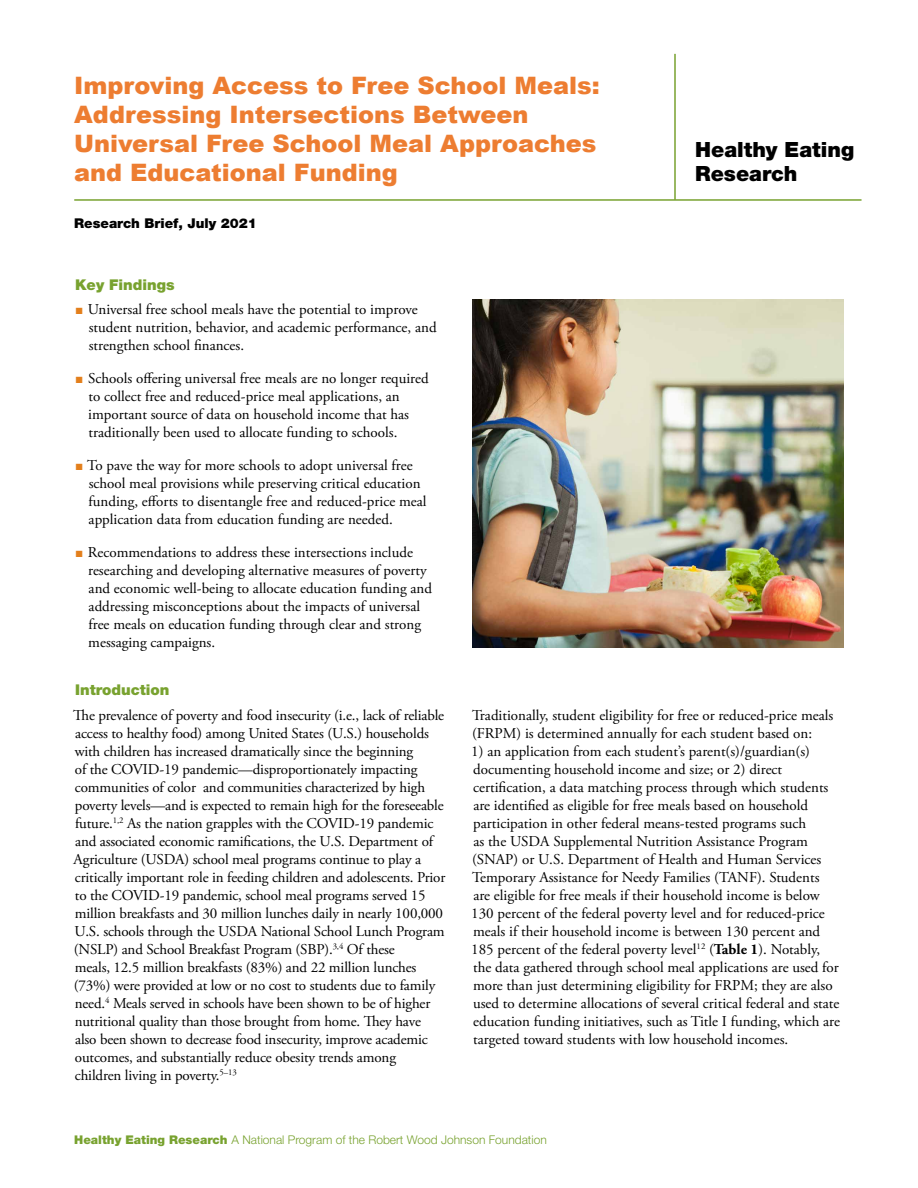
<style>
.page{position:relative;width:918px;height:1188px;background:#fff}
.page>*{position:absolute;margin:0;border:0;box-sizing:border-box;transform-origin:0 0}
.t1{font:900 24px/28.8px "Arial";color:#ed7d31}
.t2{font:900 21px/24px "Helvetica Neue LT Std";color:#000}
.t3{font:15px/18px "Adobe Garamond Pro";color:#000}
.t4{font:900 14.85px "Helvetica Neue LT Std";color:#78a22f}
.t5{font:900 13.5px "Helvetica Neue LT Std";color:#000}
.t6{font:300 12px "Helvetica Neue LT Std";color:#78a22f}
.s1{color:#e37f1c}
.s2{font-weight:700}
.s3{font-weight:900}
</style>
<div class="page">
<img style="left:472px;top:299px;width:372px;height:348px">
<hr style="left:674px;top:54px;width:2px;height:146px;background:#78a22f">
<hr style="left:74px;top:199px;width:788px;height:2px;background:#78a22f">
<h1 class="t1" style="left:74px;top:70px;width:527px">Improving Access to Free School Meals:<br>Addressing Intersections Between Universal Free School Meal Approaches and Educational Funding</h1>
<p class="t5" style="left:74px;top:215px;width:184px">Research Brief, July 2021</p>
<h2 class="t2" style="left:695px;top:137px;width:161px">Healthy Eating<br>Research</h2>
<p class="t4" style="left:75px;top:276px;width:101px">Key Findings</p>
<p class="t3" style="left:89px;top:301px;width:349px;text-indent:-13px"><span class="s1">■</span> Universal free school meals have the potential to improve student nutrition, behavior, and academic performance, and strengthen school finances.</p>
<p class="t3" style="left:88px;top:370px;width:342px;text-indent:-13px"><span class="s1">■</span> Schools offering universal free meals are no longer required to collect free and reduced-price meal applications, an important source of data on household income that has traditionally been used to allocate funding to schools.</p>
<p class="t3" style="left:89px;top:457px;width:340px;text-indent:-13px"><span class="s1">■</span> To pave the way for more schools to adopt universal free school meal provisions while preserving critical education funding, efforts to disentangle free and reduced-price meal application data from education funding are needed.</p>
<p class="t3" style="left:88px;top:544px;width:345px;text-indent:-12px"><span class="s1">■</span> Recommendations to address these intersections include researching and developing alternative measures of poverty and economic well-being to allocate education funding and addressing misconceptions about the impacts of universal free meals on education funding through clear and strong messaging campaigns.</p>
<p class="t4" style="left:75px;top:681px;width:96px">Introduction</p>
<p class="t3" style="left:73px;top:707px;width:374px">The prevalence of poverty and food insecurity (i.e., lack of reliable access to healthy food) among United States (U.S.) households with children has increased dramatically since the beginning<br>of the COVID-19 pandemic—disproportionately impacting communities of color and communities characterized by high poverty levels—and is expected to remain high for the foreseeable future.<sup>1,2</sup> As the nation grapples with the COVID-19 pandemic and associated economic ramifications, the U.S. Department of Agriculture (USDA) school meal programs continue to play a critically important role in feeding children and adolescents. Prior to the COVID-19 pandemic, school meal programs served 15 million breakfasts and 30 million lunches daily in nearly 100,000<br>U.S. schools through the USDA National School Lunch Program (NSLP) and School Breakfast Program (SBP).<sup>3,4</sup> Of these<br>meals, 12.5 million breakfasts (83%) and 22 million lunches (73%) were provided at low or no cost to students due to family need.<sup>4</sup> Meals served in schools have been shown to be of higher nutritional quality than those brought from home. They have<br>also been shown to decrease food insecurity, improve academic outcomes, and substantially reduce obesity trends among<br>children living in poverty.<sup>5–13</sup></p>
<p class="t3" style="left:472px;top:707px;width:363px">Traditionally, student eligibility for free or reduced-price meals (FRPM) is determined annually for each student based on:</p>
<p class="t3" style="left:471px;top:743px;width:370px">1) an application from each student’s parent(s)/guardian(s) documenting household income and size; or 2) direct certification, a data matching process through which students are identified as eligible for free meals based on household participation in other federal means-tested programs such<br>as the USDA Supplemental Nutrition Assistance Program (SNAP) or U.S. Department of Health and Human Services Temporary Assistance for Needy Families (TANF). Students<br>are eligible for free meals if their household income is below 130 percent of the federal poverty level and for reduced-price meals if their household income is between 130 percent and 185 percent of the federal poverty level<sup>12</sup> (<span class="s2">Table 1</span>). Notably, the data gathered through school meal applications are used for more than just determining eligibility for FRPM; they are also used to determine allocations of several critical federal and state education funding initiatives, such as Title I funding, which are targeted toward students with low household incomes.</p>
<p class="t6" style="left:74px;top:1133px;width:474px"><span class="s3">Healthy Eating Research</span> A National Program of the Robert Wood Johnson Foundation</p>
</div>
